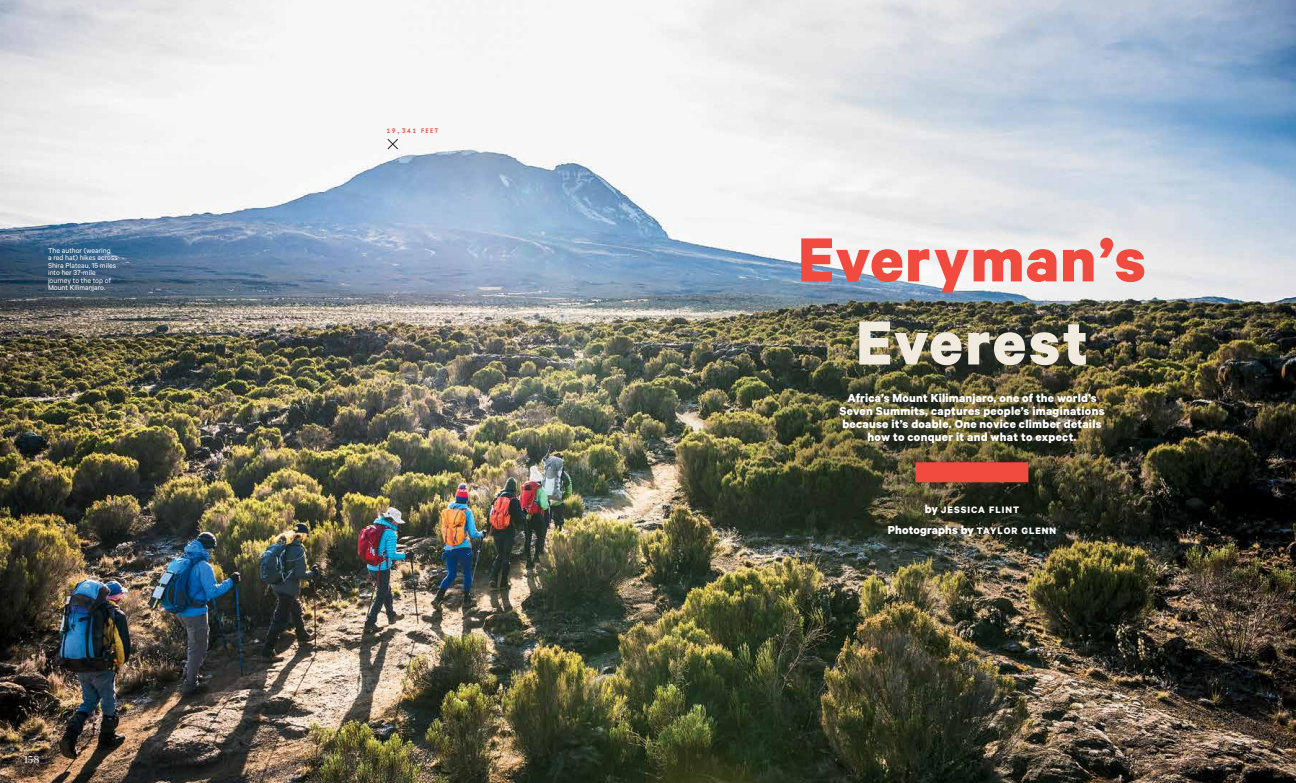
<style>
.page{position:relative;width:1296px;height:783px;background:#fff}
.page>*{position:absolute;margin:0;border:0;box-sizing:border-box;transform-origin:0 0}
.t1{font:700 70px "Calibre";letter-spacing:.015em;color:#f04b3e}
.t2{font:700 70px "Calibre";letter-spacing:.03em;color:#f1ebdf}
.t3{font:700 13px/13px "Calibre";letter-spacing:.02em;color:#fff;text-align:center}
.t4{font:700 10.5px "Calibre";letter-spacing:.095em;color:#fff}
.t5{font:10px "Prumo Text";color:#fff}
.t6{font:8px/7.5px "Calibre";color:#fff}
.t7{font:7px "Base Nine";letter-spacing:.1em;color:#f04b3e}
.s1{font-size:13px}
.s2{font-size:10.5px}
</style>
<div class="page">
<img style="left:0;top:0;width:1296px;height:783px">
<div style="left:916px;top:462px;width:112px;height:20px;background:#f04b3e"></div>
<svg style="left:387px;top:138px;width:11px;height:12px"></svg>
<p class="t6" style="left:48px;top:246px;width:71px">The author (wearing<br>a red hat) hikes across<br>Shira Plateau, 15 miles into her 37-mile journey to the top of<br>Mount Kilimanjaro.</p>
<p class="t5" style="left:24px;top:753px;width:17px">158</p>
<p class="t7" style="left:386px;top:126px;width:54px">19,341 FEET</p>
<h1 class="t1" style="left:798px;top:217px;width:349px">Everyman’s</h1>
<h1 class="t2" style="left:856px;top:300px;width:233px">Everest</h1>
<p class="t3" style="left:839px;top:391px;width:267px">Africa’s Mount Kilimanjaro, one of the world’s Seven Summits, captures people’s imaginations because it’s doable. One novice climber details how to conquer it and what to expect.</p>
<p class="t4" style="left:925px;top:503px;width:96px"><span class="s1">by</span> JESSICA FLINT</p>
<p class="t3" style="left:888px;top:523px;width:170px">Photographs by <span class="s2">TAYLOR GLENN</span></p>
</div>
